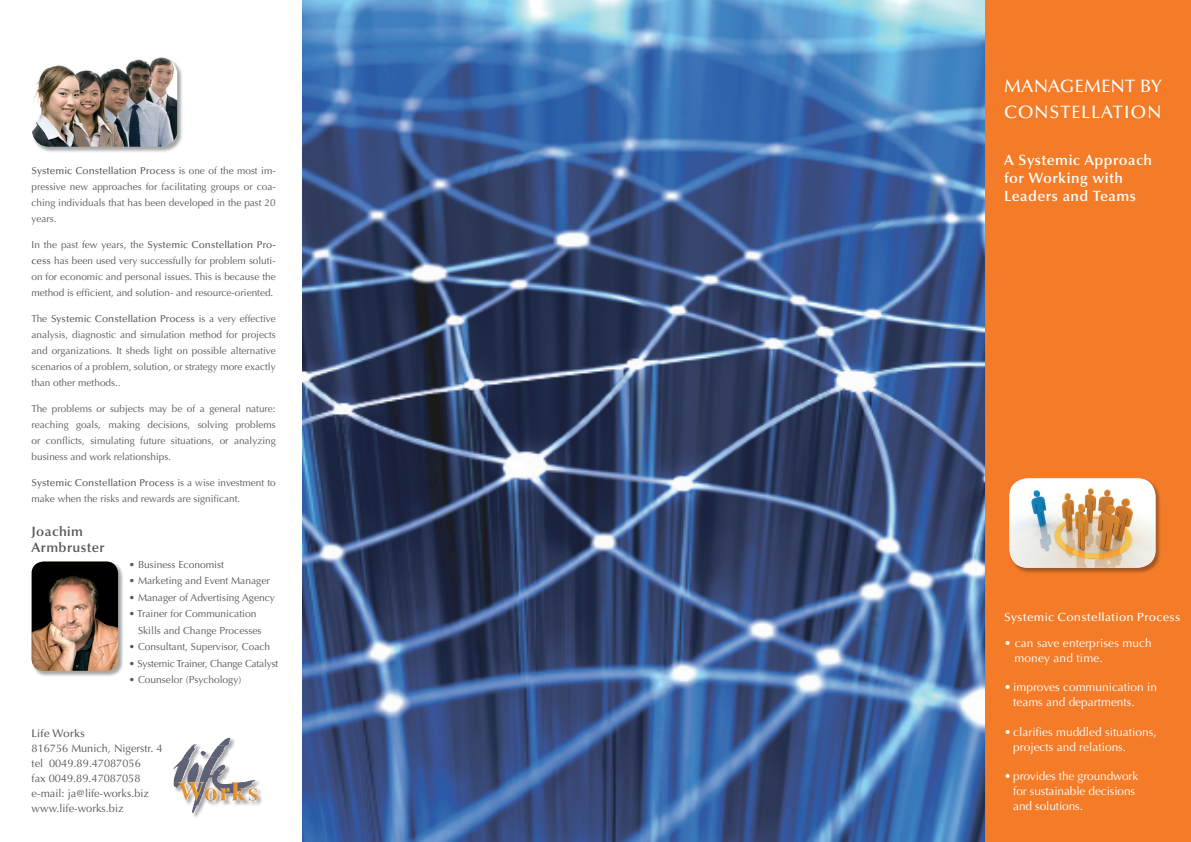
<style>
.page{position:relative;width:1191px;height:842px;background:#fff}
.page>*{position:absolute;margin:0;border:0;box-sizing:border-box;transform-origin:0 0}
.t1{font:500 18px/26px "Optima";letter-spacing:.02em;color:#fff}
.t2{font:600 14.9px/18.2px "Optima";letter-spacing:.03em;color:#fff}
.t3{font:600 13.6px/15.9px "Optima";letter-spacing:.03em;color:#57585a}
.t4{font:11.9px/14.9px "Optima";color:#fff}
.t5{font:500 11.9px "Optima";letter-spacing:.02em;color:#fff}
.t6{font:11px/15px "Optima";color:#57585a}
.t7{font:500 11px "Optima";color:#57585a}
.t8{font:10.2px/16.5px "Optima";color:#57585a}
.t9{font:10.2px "Optima";letter-spacing:-.02em;color:#57585a}
.t10{font:10px/16px "Optima";color:#57585a;text-align:justify}
.s1{font-weight:500}
</style>
<div class="page">
<img style="left:302px;top:0;width:683px;height:841px">
<div style="left:31px;top:57px;width:156px;height:100px;background:#231f20;opacity:.4"></div>
<img style="left:32px;top:57px;width:145px;height:90px">
<div style="left:31px;top:561px;width:97px;height:120px;background:#231f20;opacity:.4"></div>
<img style="left:32px;top:561px;width:86px;height:110px">
<div style="left:985px;top:0;width:206px;height:842px;background:#f47721"></div>
<div style="left:173px;top:737px;width:97px;height:97px;background:#231f20;opacity:.4"></div>
<img style="left:192px;top:738px;width:39px;height:8px">
<img style="left:183px;top:746px;width:44px;height:12px">
<img style="left:174px;top:758px;width:45px;height:12px">
<img style="left:174px;top:770px;width:50px;height:12px">
<img style="left:187px;top:782px;width:65px;height:12px">
<img style="left:193px;top:794px;width:64px;height:12px">
<svg style="left:192px;top:806px;width:6px;height:7px"></svg>
<div style="left:1009px;top:478px;width:156px;height:100px;background:#231f20;opacity:.4"></div>
<img style="left:1009px;top:478px;width:146px;height:90px">
<p class="t10" style="left:32px;top:163px;width:246px"><span class="s1">Systemic Constellation Process</span> is one of the most im&shy;pressive new approaches for facilitating groups or coa&shy;ching individuals that has been developed in the past 20 years.</p>
<p class="t10" style="left:32px;top:237px;width:246px">In the past few years, the <span class="s1">Systemic Constellation Pro&shy;cess</span> has been used very successfully for problem soluti&shy;on for economic and personal issues. This is because the method is efficient, and solution- and resource-oriented.</p>
<p class="t10" style="left:32px;top:311px;width:246px">The <span class="s1">Systemic Constellation Process</span> is a very effective analysis, diagnostic and simulation method for projects and organizations. It sheds light on possible alternative scenarios of a problem, solution, or strategy more exactly than other methods..</p>
<p class="t10" style="left:32px;top:401px;width:246px">The problems or subjects may be of a general nature: reaching goals, making decisions, solving problems or conflicts, simulating future situations, or analyzing business and work relationships.</p>
<p class="t10" style="left:32px;top:475px;width:245px"><span class="s1">Systemic Constellation Process</span> is a wise investment to make when the risks and rewards are significant.</p>
<h3 class="t3" style="left:32px;top:523px;width:74px">Joachim<br>Armbruster</h3>
<p class="t8" style="left:129px;top:556px;width:96px">• Business Economist</p>
<p class="t8" style="left:129px;top:573px;width:142px">• Marketing and Event Manager</p>
<p class="t8" style="left:129px;top:589px;width:147px">• Manager of Advertising Agency</p>
<p class="t8" style="left:138px;top:606px;width:125px;text-indent:-9px">• Trainer for Communication<br>Skills and Change Processes</p>
<p class="t8" style="left:129px;top:639px;width:143px">• Consultant, Supervisor, Coach</p>
<p class="t9" style="left:129px;top:657px;width:151px">• Systemic Trainer, Change Catalyst</p>
<p class="t8" style="left:129px;top:672px;width:114px">• Counselor (Psychology)</p>
<p class="t7" style="left:32px;top:727px;width:55px">Life Works</p>
<p class="t6" style="left:32px;top:740px;width:133px">816756 Munich, Nigerstr. 4 tel 0049.89.47087056<br>fax 0049.89.47087058 e-mail: ja@life-works.biz www.life-works.biz</p>
<h1 class="t1" style="left:1004px;top:74px;width:159px">Management by constellation</h1>
<h2 class="t2" style="left:1004px;top:151px;width:149px">A Systemic Approach for Working with<br>Leaders and Teams</h2>
<p class="t5" style="left:1004px;top:611px;width:177px">Systemic Constellation Process</p>
<p class="t4" style="left:1014px;top:635px;width:139px;text-indent:-10px">• can save enterprises much money and time.</p>
<p class="t4" style="left:1013px;top:680px;width:145px;text-indent:-9px">•improves communication in teams and departments.</p>
<p class="t4" style="left:1013px;top:724px;width:145px;text-indent:-9px">•clarifies muddled situations, projects and relations.</p>
<p class="t4" style="left:1013px;top:769px;width:127px;text-indent:-9px">•provides the groundwork for sustainable decisions and solutions.</p>
</div>
